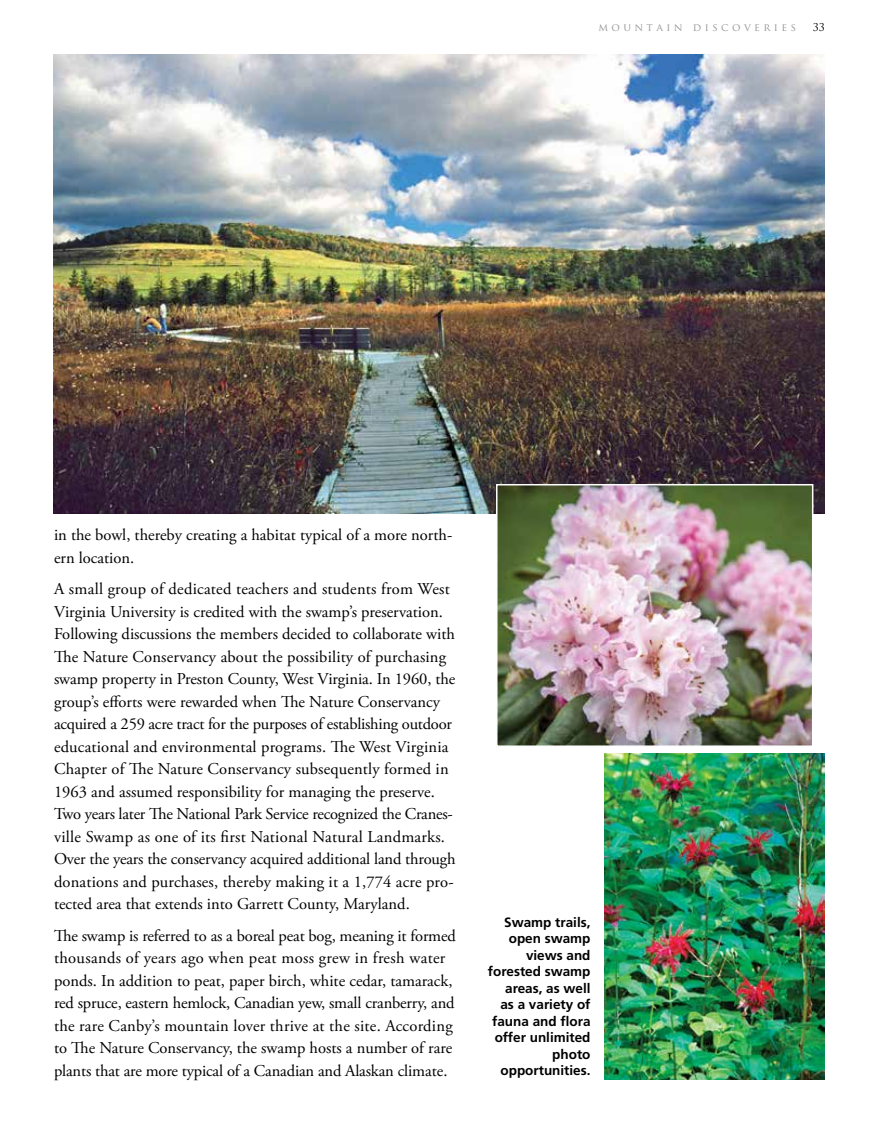
<style>
.page{position:relative;width:878px;height:1134px;background:#fff}
.page>*{position:absolute;margin:0;border:0;box-sizing:border-box;transform-origin:0 0}
.t1{font:16.5px/22.5px "Adobe Garamond Pro";color:#000}
.t2{font:700 13.5px/16.5px "Frutiger";color:#000;text-align:right}
.t3{font:10.5px "Trajan Pro";color:#939598}
.t4{font:10.5px "Trajan Pro";color:#000}
</style>
<div class="page">
<img style="left:53px;top:54px;width:771px;height:459px">
<img style="left:499px;top:487px;width:311px;height:257px">
<div style="left:496px;top:484px;width:317px;height:263px;border:2px solid #fff"></div>
<img style="left:604px;top:753px;width:220px;height:326px">
<p class="t3" style="left:598px;top:20px;width:199px">M O U N T A I N D I S C O V E R I E S</p>
<p class="t4" style="left:812px;top:20px;width:13px">33</p>
<p class="t1" style="left:54px;top:524px;width:400px">in the bowl, thereby creating a habitat typical of a more north&shy;ern location.</p>
<p class="t1" style="left:54px;top:578px;width:403px">A small group of dedicated teachers and students from West Virginia University is credited with the swamp’s preservation.<br>Following discussions the members decided to collaborate with The Nature Conservancy about the possibility of purchasing swamp property in Preston County, West Virginia. In 1960, the group’s efforts were rewarded when The Nature Conservancy acquired a 259 acre tract for the purposes of establishing outdoor educational and environmental programs. The West Virginia Chapter of The Nature Conservancy subsequently formed in 1963 and assumed responsibility for managing the preserve.<br>Two years later The National Park Service recognized the Cranes&shy;ville Swamp as one of its first National Natural Landmarks.<br>Over the years the conservancy acquired additional land through donations and purchases, thereby making it a 1,774 acre pro&shy;tected area that extends into Garrett County, Maryland.</p>
<p class="t1" style="left:54px;top:925px;width:403px">The swamp is referred to as a boreal peat bog, meaning it formed thousands of years ago when peat moss grew in fresh water ponds. In addition to peat, paper birch, white cedar, tamarack, red spruce, eastern hemlock, Canadian yew, small cranberry, and the rare Canby’s mountain lover thrive at the site. According to The Nature Conservancy, the swamp hosts a number of rare plants that are more typical of a Canadian and Alaskan climate.</p>
<p class="t2" style="left:488px;top:914px;width:104px">Swamp trails, open swamp views and forested swamp areas, as well<br>as a variety of fauna and flora offer unlimited photo opportunities.</p>
</div>
